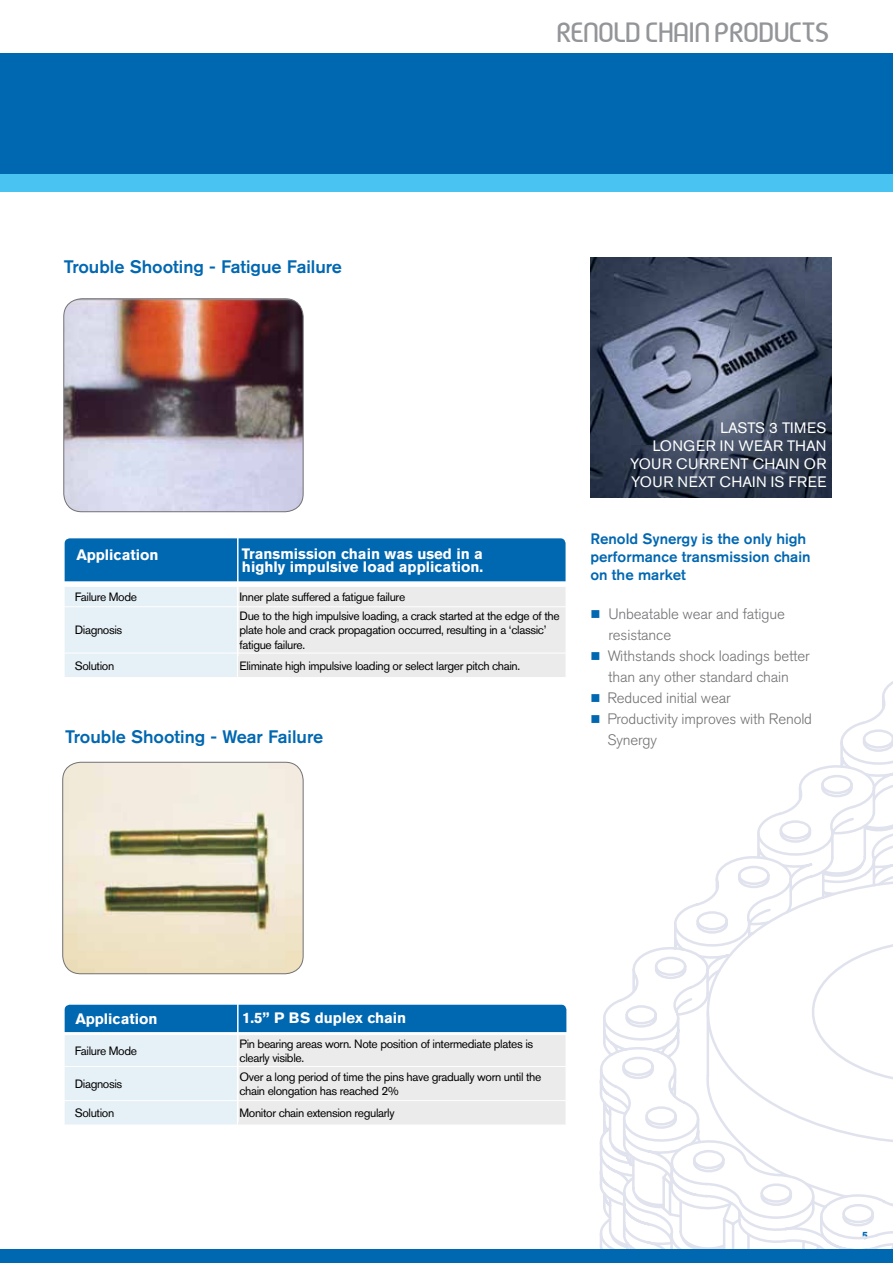
<style>
.page{position:relative;width:893px;height:1263px;background:#fff}
.page>*{position:absolute;margin:0;border:0;box-sizing:border-box;transform-origin:0 0}
.t1{font:39px "DECKFACE";color:#939598}
.t2{font:500 18px "Akzidenz Grotesk BE";color:#0067b1}
.t3{font:300 15px/21px "Akzidenz Grotesk BE";letter-spacing:-.01em;color:#717073}
.t4{font:700 15px/13.5px "Akzidenz Grotesk BE";color:#fff}
.t5{font:500 15px/18px "Akzidenz Grotesk BE";color:#0067b1}
.t6{font:15px/18px "Akzidenz Grotesk BE";letter-spacing:.02em;color:#fff;text-align:right}
.t7{font:12px/14.4px "Akzidenz Grotesk BE";letter-spacing:-.03em;color:#000}
.t8{font:700 10.5px "Akzidenz Grotesk BE";color:#0067b1}
.s1{color:#0067b1}
</style>
<div class="page">
<div style="left:0;top:54px;width:893px;height:120px;background:#0067b1"></div>
<div style="left:0;top:174px;width:893px;height:17px;background:#49c3f1"></div>
<svg style="left:600px;top:900px;width:105px;height:349px"></svg>
<svg style="left:705px;top:391px;width:188px;height:539px"></svg>
<svg style="left:624px;top:930px;width:269px;height:319px"></svg>
<div style="left:0;top:1249px;width:893px;height:14px;background:#0067b1"></div>
<img style="left:64px;top:299px;width:239px;height:213px">
<div style="left:64px;top:299px;width:239px;height:213px;border:1px solid #717073;border-radius:18px"></div>
<svg style="left:64px;top:538px;width:502px;height:139px;background:#a2c4dd"></svg>
<hr style="left:237px;top:535px;width:2px;height:121px;background:#fff">
<svg style="left:64px;top:1005px;width:503px;height:120px;background:#b5cfe2"></svg>
<hr style="left:237px;top:1001px;width:2px;height:121px;background:#fff">
<img style="left:63px;top:762px;width:240px;height:212px">
<div style="left:63px;top:762px;width:240px;height:212px;border:1px solid #717073;border-radius:18px"></div>
<img style="left:590px;top:257px;width:241px;height:241px">
<h2 class="t2" style="left:64px;top:256px;width:280px">Trouble Shooting - Fatigue Failure</h2>
<h1 class="t1" style="left:557px;top:13px;width:274px">RENOLD CHAIN PRODUCTS</h1>
<p class="t6" style="left:630px;top:419px;width:198px">LASTS 3 TIMES<br>LONGER IN WEAR THAN<br>YOUR CURRENT CHAIN OR<br>YOUR NEXT CHAIN IS FREE</p>
<p class="t4" style="left:76px;top:548px;width:84px">Application</p>
<p class="t4" style="left:242px;top:547px;width:243px">Transmission chain was used in a highly impulsive load application.</p>
<p class="t7" style="left:75px;top:590px;width:64px">Failure Mode</p>
<p class="t7" style="left:240px;top:590px;width:167px">Inner plate suffered a fatigue failure</p>
<p class="t7" style="left:75px;top:623px;width:49px">Diagnosis</p>
<p class="t7" style="left:240px;top:608px;width:322px">Due to the high impulsive loading, a crack started at the edge of the plate hole and crack propagation occurred, resulting in a ‘classic’ fatigue failure.</p>
<p class="t7" style="left:75px;top:658px;width:41px">Solution</p>
<p class="t7" style="left:240px;top:658px;width:282px">Eliminate high impulsive loading or select larger pitch chain.</p>
<h2 class="t2" style="left:65px;top:725px;width:260px">Trouble Shooting - Wear Failure</h2>
<p class="t5" style="left:590px;top:529px;width:222px">Renold Synergy is the only high performance transmission chain on the market</p>
<p class="t3" style="left:608px;top:603px;width:178px;text-indent:-18px"><span class="s1">■</span> Unbeatable wear and fatigue resistance</p>
<p class="t3" style="left:590px;top:645px;width:221px;text-align:center"><span class="s1">■</span> Withstands shock loadings better than any other standard chain</p>
<p class="t3" style="left:590px;top:687px;width:142px"><span class="s1">■</span> Reduced initial wear</p>
<p class="t3" style="left:607px;top:708px;width:206px;text-indent:-17px"><span class="s1">■</span> Productivity improves with Renold<br>Synergy</p>
<p class="t4" style="left:75px;top:1012px;width:84px">Application</p>
<p class="t4" style="left:242px;top:1011px;width:166px">1.5” P BS duplex chain</p>
<p class="t7" style="left:75px;top:1043px;width:64px">Failure Mode</p>
<p class="t7" style="left:240px;top:1036px;width:295px">Pin bearing areas worn. Note position of intermediate plates is clearly visible.</p>
<p class="t7" style="left:75px;top:1076px;width:49px">Diagnosis</p>
<p class="t7" style="left:240px;top:1069px;width:303px">Over a long period of time the pins have gradually worn until the chain elongation has reached 2%</p>
<p class="t7" style="left:75px;top:1106px;width:41px">Solution</p>
<p class="t7" style="left:240px;top:1106px;width:157px">Monitor chain extension regularly</p>
<p class="t8" style="left:862px;top:1229px;width:7px">5</p>
</div>
